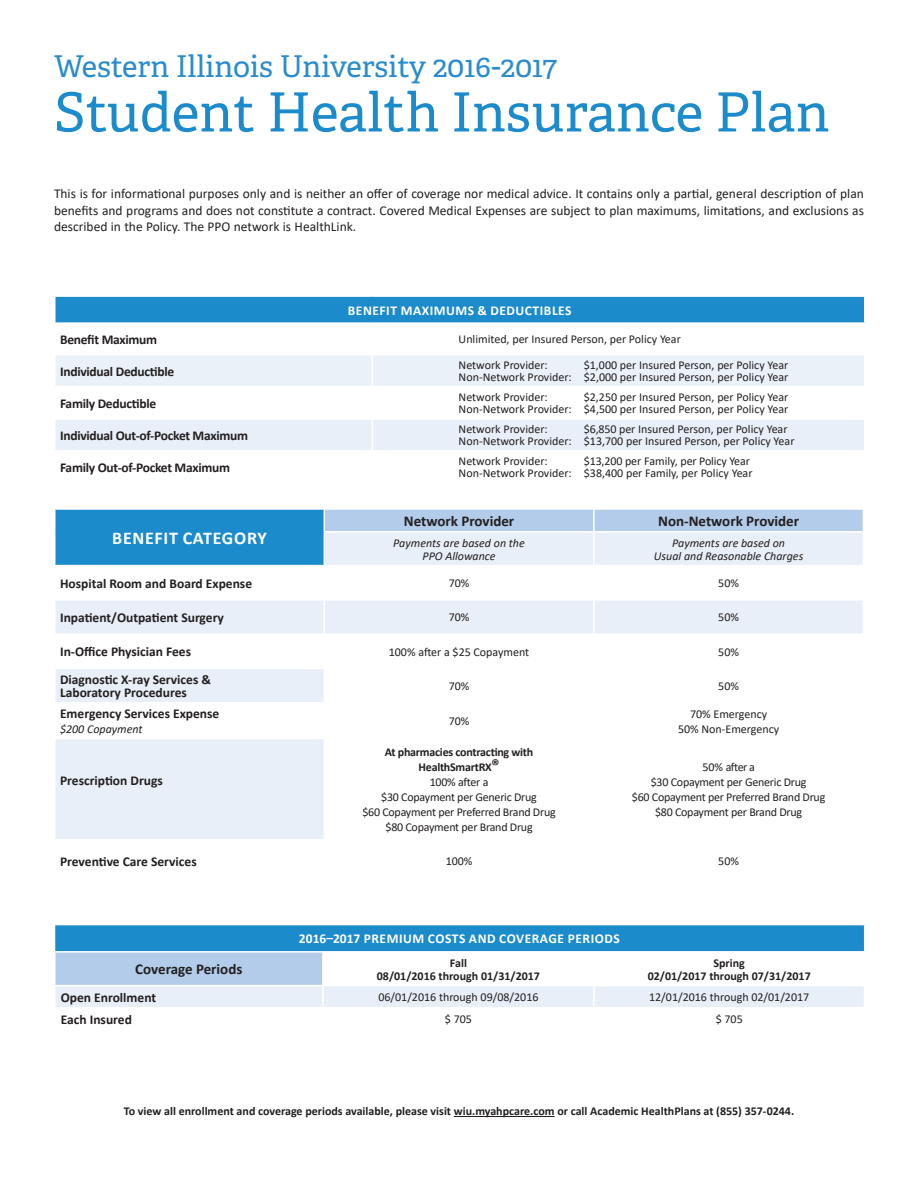
<style>
.page{position:relative;width:918px;height:1188px;background:#fff}
.page>*{position:absolute;margin:0;border:0;box-sizing:border-box;transform-origin:0 0}
.t1{font:54px "Adelle";color:#1b8bcb}
.t2{font:30px "Adelle";color:#2a8ccb}
.t3{font:700 18px "Calibri";letter-spacing:.04em;color:#fff}
.benefit_description{font:700 15px "Calibri";color:#231f20}
.Body{font:13.5px/16.2px "Calibri";color:#231f20;text-align:justify}
.t4{font:700 13.5px/13.5px "Calibri";color:#231f20}
.t5{font:700 13.5px "Calibri";letter-spacing:-.02em;color:#231f20}
.t6{font:700 13.5px "Calibri";letter-spacing:.04em;color:#fff}
.t7{font:12px/15px "Calibri";color:#231f20;text-align:center}
.t8{font:700 12px "Calibri";color:#231f20}
.t9{font:12px "Calibri";letter-spacing:-.02em;color:#231f20}
.benefit_description-2{font:italic 12px/13.4px "Calibri";color:#231f20;text-align:center}
.t10{font:700 12px/15px "Calibri";letter-spacing:-.02em;color:#231f20;text-align:center}
.s1{font-size:15.75px}
.s2{font-weight:400}
</style>
<div class="page">
<div style="left:55px;top:509px;width:269px;height:57px;background:#1b8bcb"></div>
<svg style="left:56px;top:532px;width:807px;height:307px;fill:#e8eff8"></svg>
<svg style="left:325px;top:669px;width:538px;height:170px"></svg>
<hr style="left:54px;top:508px;width:270px;height:2px;background:#fff">
<hr style="left:54px;top:510px;width:2px;height:22px;background:#fff">
<hr style="left:54px;top:532px;width:2px;height:33px;background:#fff">
<hr style="left:324px;top:532px;width:1px;height:33px;background:#fff">
<hr style="left:593px;top:532px;width:2px;height:33px;background:#fff">
<hr style="left:54px;top:565px;width:270px;height:1px;background:#fff">
<hr style="left:324px;top:565px;width:270px;height:1px;background:#fff">
<hr style="left:324px;top:566px;width:1px;height:33px;background:#fff">
<hr style="left:594px;top:565px;width:270px;height:1px;background:#fff">
<hr style="left:593px;top:566px;width:2px;height:33px;background:#fff">
<hr style="left:54px;top:599px;width:270px;height:2px;background:#fff">
<hr style="left:324px;top:599px;width:270px;height:2px;background:#fff">
<hr style="left:324px;top:601px;width:1px;height:32px;background:#fff">
<hr style="left:594px;top:599px;width:270px;height:2px;background:#fff">
<hr style="left:593px;top:601px;width:2px;height:32px;background:#fff">
<hr style="left:54px;top:633px;width:270px;height:2px;background:#fff">
<hr style="left:324px;top:633px;width:270px;height:2px;background:#fff">
<hr style="left:324px;top:635px;width:1px;height:33px;background:#fff">
<hr style="left:594px;top:633px;width:270px;height:2px;background:#fff">
<hr style="left:593px;top:635px;width:2px;height:33px;background:#fff">
<hr style="left:54px;top:668px;width:270px;height:1px;background:#fff">
<hr style="left:324px;top:668px;width:270px;height:1px;background:#fff">
<hr style="left:324px;top:669px;width:1px;height:33px;background:#fff">
<hr style="left:594px;top:668px;width:270px;height:1px;background:#fff">
<hr style="left:593px;top:669px;width:2px;height:33px;background:#fff">
<hr style="left:54px;top:702px;width:270px;height:1px;background:#fff">
<hr style="left:324px;top:702px;width:270px;height:1px;background:#fff">
<hr style="left:324px;top:703px;width:1px;height:35px;background:#fff">
<hr style="left:594px;top:702px;width:270px;height:1px;background:#fff">
<hr style="left:593px;top:703px;width:2px;height:35px;background:#fff">
<hr style="left:54px;top:738px;width:270px;height:1px;background:#fff">
<hr style="left:324px;top:738px;width:270px;height:1px;background:#fff">
<hr style="left:324px;top:739px;width:1px;height:100px;background:#fff">
<hr style="left:594px;top:738px;width:270px;height:1px;background:#fff">
<hr style="left:593px;top:739px;width:2px;height:100px;background:#fff">
<div style="left:324px;top:509px;width:539px;height:22px;background:#b2cce9"></div>
<hr style="left:593px;top:510px;width:2px;height:21px;background:#fff">
<div style="left:55px;top:296px;width:810px;height:27px;background:#1b8bcb"></div>
<div style="left:56px;top:356px;width:808px;height:30px;background:#eaf1f9"></div>
<div style="left:56px;top:420px;width:808px;height:30px;background:#e8eff8"></div>
<hr style="left:54px;top:295px;width:318px;height:2px;background:#fff">
<hr style="left:54px;top:297px;width:2px;height:25px;background:#fff">
<hr style="left:372px;top:295px;width:493px;height:2px;background:#fff">
<hr style="left:864px;top:297px;width:2px;height:25px;background:#fff">
<hr style="left:54px;top:322px;width:318px;height:2px;background:#fff">
<hr style="left:372px;top:322px;width:493px;height:2px;background:#fff">
<hr style="left:372px;top:356px;width:1px;height:30px;background:#fff">
<hr style="left:372px;top:420px;width:1px;height:30px;background:#fff">
<div style="left:55px;top:925px;width:809px;height:27px;background:#1b8bcb"></div>
<div style="left:55px;top:952px;width:268px;height:34px;background:#b2cce9"></div>
<div style="left:55px;top:986px;width:809px;height:21px;background:#e8eff8"></div>
<hr style="left:323px;top:951px;width:271px;height:2px;background:#fff">
<hr style="left:322px;top:953px;width:2px;height:32px;background:#fff">
<hr style="left:594px;top:951px;width:271px;height:2px;background:#fff">
<hr style="left:54px;top:951px;width:269px;height:2px;background:#fff">
<hr style="left:54px;top:953px;width:2px;height:32px;background:#fff">
<hr style="left:54px;top:985px;width:269px;height:1px;background:#fff">
<hr style="left:454px;top:1116px;width:101px;height:1px;background:#231f20">
<p class="t2" style="left:54px;top:48px;width:505px">Western Illinois University 2016-2017</p>
<p class="t1" style="left:54px;top:79px;width:777px">Student Health Insurance Plan</p>
<p class="Body" style="left:54px;top:185px;width:811px">This is for informational purposes only and is neither an offer of coverage nor medical advice. It contains only a partial, general description of plan benefits and programs and does not constitute a contract. Covered Medical Expenses are subject to plan maximums, limitations, and exclusions as described in the Policy. The PPO network is HealthLink.</p>
<p class="t6" style="left:348px;top:301px;width:225px">BENEFIT MAXIMUMS &amp; DEDUCTIBLES</p>
<p class="t5" style="left:60px;top:330px;width:99px">Benefit Maximum</p>
<p class="t7" style="left:459px;top:332px;width:224px">Unlimited, per Insured Person, per Policy Year</p>
<p class="t5" style="left:60px;top:362px;width:116px">Individual Deductible</p>
<p class="t7" style="left:459px;top:357px;width:91px">Network Provider:</p>
<p class="t7" style="left:584px;top:357px;width:206px">$1,000 per Insured Person, per Policy Year</p>
<p class="t7" style="left:459px;top:369px;width:331px">Non-Network Provider: $2,000 per Insured Person, per Policy Year</p>
<p class="t5" style="left:60px;top:394px;width:98px">Family Deductible</p>
<p class="t5" style="left:60px;top:426px;width:190px">Individual Out-of-Pocket Maximum</p>
<p class="t5" style="left:60px;top:458px;width:171px">Family Out-of-Pocket Maximum</p>
<p class="t3" style="left:112px;top:525px;width:156px">BENEFIT CATEGORY</p>
<p class="t7" style="left:459px;top:389px;width:91px">Network Provider:</p>
<p class="t7" style="left:584px;top:389px;width:206px">$2,250 per Insured Person, per Policy Year</p>
<p class="t7" style="left:459px;top:401px;width:331px">Non-Network Provider: $4,500 per Insured Person, per Policy Year</p>
<p class="t7" style="left:459px;top:422px;width:91px">Network Provider:</p>
<p class="t7" style="left:584px;top:422px;width:205px">$6,850 per Insured Person, per Policy Year</p>
<p class="t7" style="left:459px;top:434px;width:337px">Non-Network Provider: $13,700 per Insured Person, per Policy Year</p>
<p class="t7" style="left:459px;top:453px;width:91px">Network Provider:</p>
<p class="t7" style="left:584px;top:453px;width:168px">$13,200 per Family, per Policy Year</p>
<p class="t7" style="left:459px;top:465px;width:295px">Non-Network Provider: $38,400 per Family, per Policy Year</p>
<p class="benefit_description" style="left:404px;top:510px;width:112px">Network Provider</p>
<p class="benefit_description" style="left:658px;top:510px;width:143px">Non-Network Provider</p>
<p class="benefit_description-2" style="left:393px;top:535px;width:133px">Payments are based on the<br>PPO Allowance</p>
<p class="benefit_description-2" style="left:654px;top:535px;width:151px">Payments are based on<br>Usual and Reasonable Charges</p>
<p class="t4" style="left:60px;top:576px;width:194px">Hospital Room and Board Expense</p>
<p class="t7" style="left:449px;top:575px;width:22px">70%</p>
<p class="t7" style="left:718px;top:575px;width:22px">50%</p>
<p class="t4" style="left:60px;top:611px;width:165px">Inpatient/Outpatient Surgery</p>
<p class="t7" style="left:449px;top:610px;width:22px">70%</p>
<p class="t7" style="left:718px;top:610px;width:22px">50%</p>
<p class="t4" style="left:60px;top:645px;width:133px">In-Office Physician Fees</p>
<p class="t7" style="left:389px;top:644px;width:142px">100% after a $25 Copayment</p>
<p class="t7" style="left:718px;top:644px;width:22px">50%</p>
<p class="t4" style="left:60px;top:672px;width:152px">Diagnostic X-ray Services &amp;<br>Laboratory Procedures</p>
<p class="t7" style="left:449px;top:678px;width:22px">70%</p>
<p class="t7" style="left:718px;top:678px;width:22px">50%</p>
<p class="t4" style="left:60px;top:707px;width:161px">Emergency Services Expense</p>
<p class="benefit_description-2" style="left:60px;top:722px;width:84px">$200 Copayment</p>
<p class="t7" style="left:449px;top:713px;width:22px">70%</p>
<p class="t7" style="left:678px;top:706px;width:103px">70% Emergency<br>50% Non-Emergency</p>
<p class="t4" style="left:60px;top:774px;width:104px">Prescription Drugs</p>
<p class="t10" style="left:385px;top:744px;width:150px">At pharmacies contracting with<br>HealthSmartRX<span class="s1">®<br></span><span class="s2">100% after a</span></p>
<p class="t9" style="left:381px;top:789px;width:157px">$30 Copayment per Generic Drug</p>
<p class="t9" style="left:362px;top:804px;width:195px">$60 Copayment per Preferred Brand Drug</p>
<p class="t9" style="left:385px;top:819px;width:149px">$80 Copayment per Brand Drug</p>
<p class="t7" style="left:702px;top:759px;width:54px">50% after a</p>
<p class="t9" style="left:651px;top:774px;width:157px">$30 Copayment per Generic Drug</p>
<p class="t9" style="left:632px;top:789px;width:195px">$60 Copayment per Preferred Brand Drug</p>
<p class="t9" style="left:655px;top:804px;width:149px">$80 Copayment per Brand Drug</p>
<p class="t4" style="left:60px;top:854px;width:138px">Preventive Care Services</p>
<p class="t7" style="left:446px;top:854px;width:28px">100%</p>
<p class="t7" style="left:718px;top:854px;width:22px">50%</p>
<p class="benefit_description" style="left:135px;top:959px;width:109px">Coverage Periods</p>
<p class="t6" style="left:299px;top:929px;width:322px">2016–2017 PREMIUM COSTS AND COVERAGE PERIODS</p>
<p class="t8" style="left:450px;top:954px;width:19px">Fall</p>
<p class="t8" style="left:377px;top:967px;width:165px">08/01/2016 through 01/31/2017</p>
<p class="t8" style="left:714px;top:954px;width:33px">Spring</p>
<p class="t8" style="left:648px;top:967px;width:165px">02/01/2017 through 07/31/2017</p>
<p class="t4" style="left:61px;top:990px;width:97px">Open Enrollment</p>
<p class="t7" style="left:378px;top:989px;width:162px">06/01/2016 through 09/08/2016</p>
<p class="t7" style="left:649px;top:989px;width:162px">12/01/2016 through 02/01/2017</p>
<p class="t4" style="left:61px;top:1012px;width:73px">Each Insured</p>
<p class="t7" style="left:445px;top:1011px;width:29px">$ 705</p>
<p class="t7" style="left:716px;top:1011px;width:29px">$ 705</p>
<p class="t8" style="left:124px;top:1103px;width:672px">To view all enrollment and coverage periods available, please visit wiu.myahpcare.com or call Academic HealthPlans at (855) 357-0244.</p>
</div>
